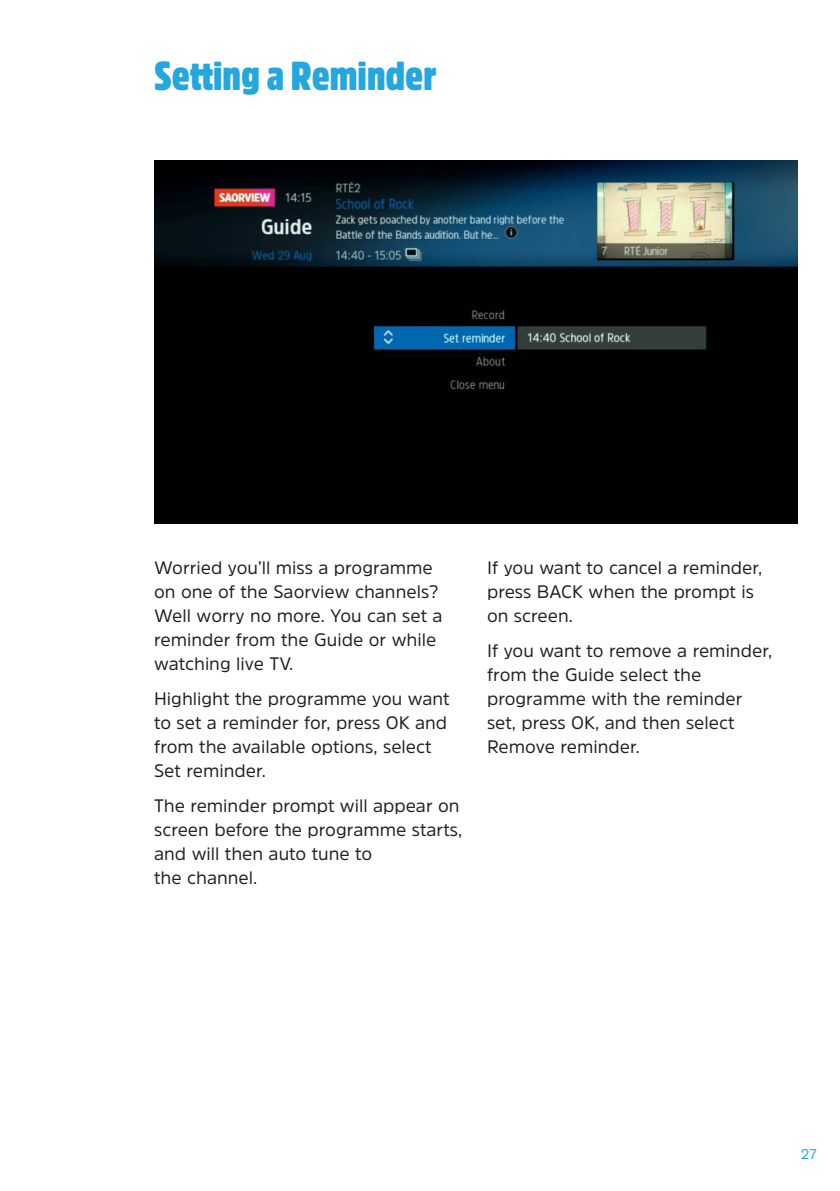
<style>
.page{position:relative;width:840px;height:1191px;background:#fff}
.page>*{position:absolute;margin:0;border:0;box-sizing:border-box;transform-origin:0 0}
.t1{font:900 40px "Amsi Pro Cond";color:#24a6df}
.t2{font:18px/24px "Amsi Pro";color:#231f20}
.t3{font:14px "Amsi Pro";color:#24a6df}
</style>
<div class="page">
<img style="left:154px;top:161px;width:642px;height:362px">
<h1 class="t1" style="left:154px;top:49px;width:284px">Setting a Reminder</h1>
<p class="t2" style="left:154px;top:555px;width:290px">Worried you’ll miss a programme on one of the Saorview channels?<br>Well worry no more. You can set a reminder from the Guide or while watching live TV.</p>
<p class="t2" style="left:154px;top:686px;width:297px">Highlight the programme you want to set a reminder for, press OK and from the available options, select<br>Set reminder.</p>
<p class="t2" style="left:154px;top:793px;width:309px">The reminder prompt will appear on screen before the programme starts, and will then auto tune to<br>the channel.</p>
<p class="t2" style="left:487px;top:555px;width:276px">If you want to cancel a reminder, press BACK when the prompt is on screen.</p>
<p class="t2" style="left:487px;top:638px;width:286px">If you want to remove a reminder, from the Guide select the programme with the reminder set, press OK, and then select<br>Remove reminder.</p>
<p class="t3" style="left:800px;top:1144px;width:18px">27</p>
</div>
